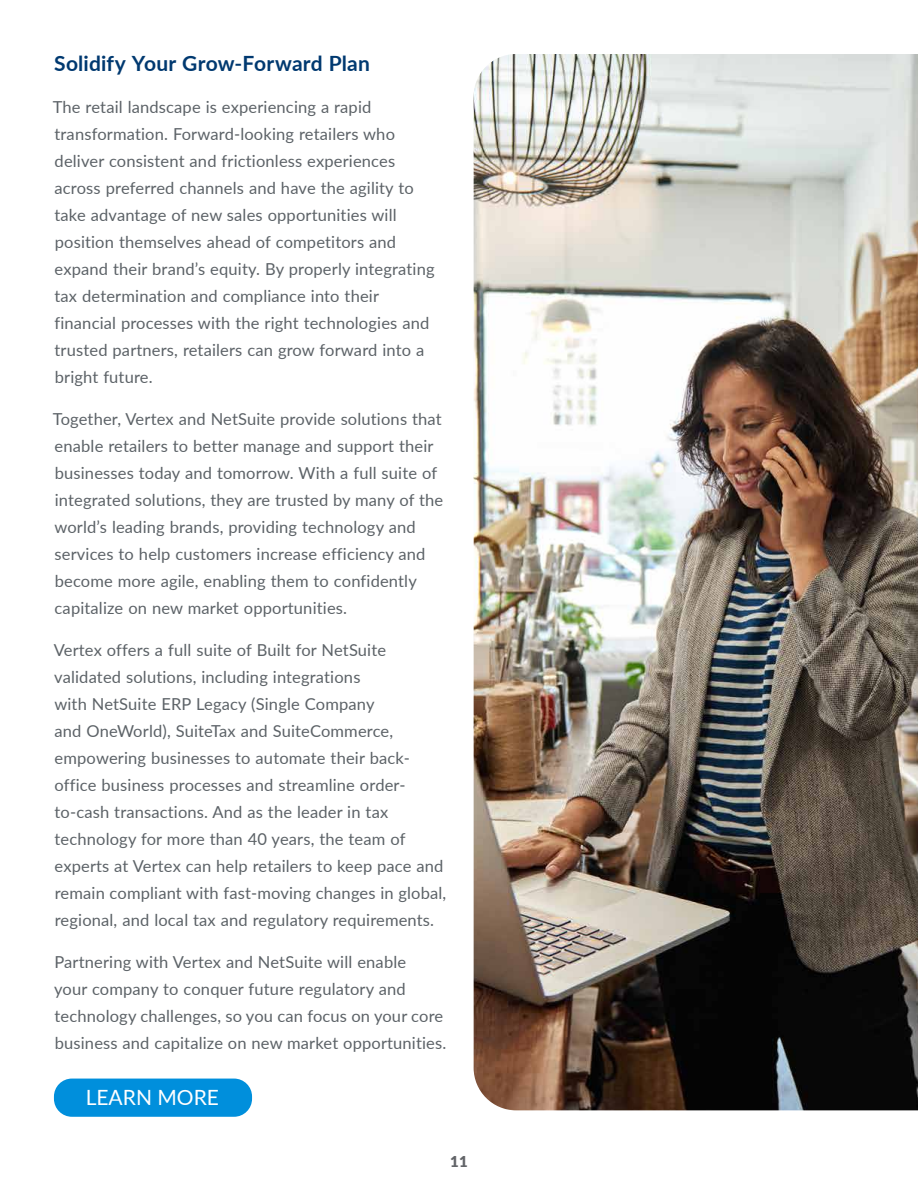
<style>
.page{position:relative;width:918px;height:1188px;background:#fff}
.page>*{position:absolute;margin:0;border:0;box-sizing:border-box;transform-origin:0 0}
.t1{font:700 21px "Lato";letter-spacing:.01em;color:#003970}
.t2{font:21px "Lato";color:#fff}
.t3{font:16.5px/27px "Lato";letter-spacing:.01em;color:#5c6267}
.t4{font:900 15px "Lato";color:#636569}
</style>
<div class="page">
<div style="left:54px;top:1079px;width:198px;height:38px;background:#008fdc;border-radius:18px"></div>
<img style="left:474px;top:54px;width:444px;height:1056px">
<p class="t1" style="left:54px;top:48px;width:317px">Solidify Your Grow-Forward Plan</p>
<p class="t3" style="left:53px;top:93px;width:383px">The retail landscape is experiencing a rapid transformation. Forward-looking retailers who deliver consistent and frictionless experiences across preferred channels and have the agility to take advantage of new sales opportunities will position themselves ahead of competitors and expand their brand’s equity. By properly integrating tax determination and compliance into their financial processes with the right technologies and trusted partners, retailers can grow forward into a bright future.</p>
<p class="t3" style="left:53px;top:405px;width:392px">Together, Vertex and NetSuite provide solutions that enable retailers to better manage and support their businesses today and tomorrow. With a full suite of integrated solutions, they are trusted by many of the world’s leading brands, providing technology and services to help customers increase efficiency and become more agile, enabling them to confidently capitalize on new market opportunities.</p>
<p class="t3" style="left:54px;top:636px;width:394px">Vertex offers a full suite of Built for NetSuite validated solutions, including integrations<br>with NetSuite ERP Legacy (Single Company<br>and OneWorld), SuiteTax and SuiteCommerce, empowering businesses to automate their back&shy;office business processes and streamline order&shy;to-cash transactions. And as the leader in tax technology for more than 40 years, the team of experts at Vertex can help retailers to keep pace and remain compliant with fast-moving changes in global, regional, and local tax and regulatory requirements.</p>
<p class="t3" style="left:54px;top:948px;width:394px">Partnering with Vertex and NetSuite will enable<br>your company to conquer future regulatory and technology challenges, so you can focus on your core business and capitalize on new market opportunities.</p>
<p class="t2" style="left:86px;top:1082px;width:135px">LEARN MORE</p>
<p class="t4" style="left:450px;top:1150px;width:19px">11</p>
</div>
